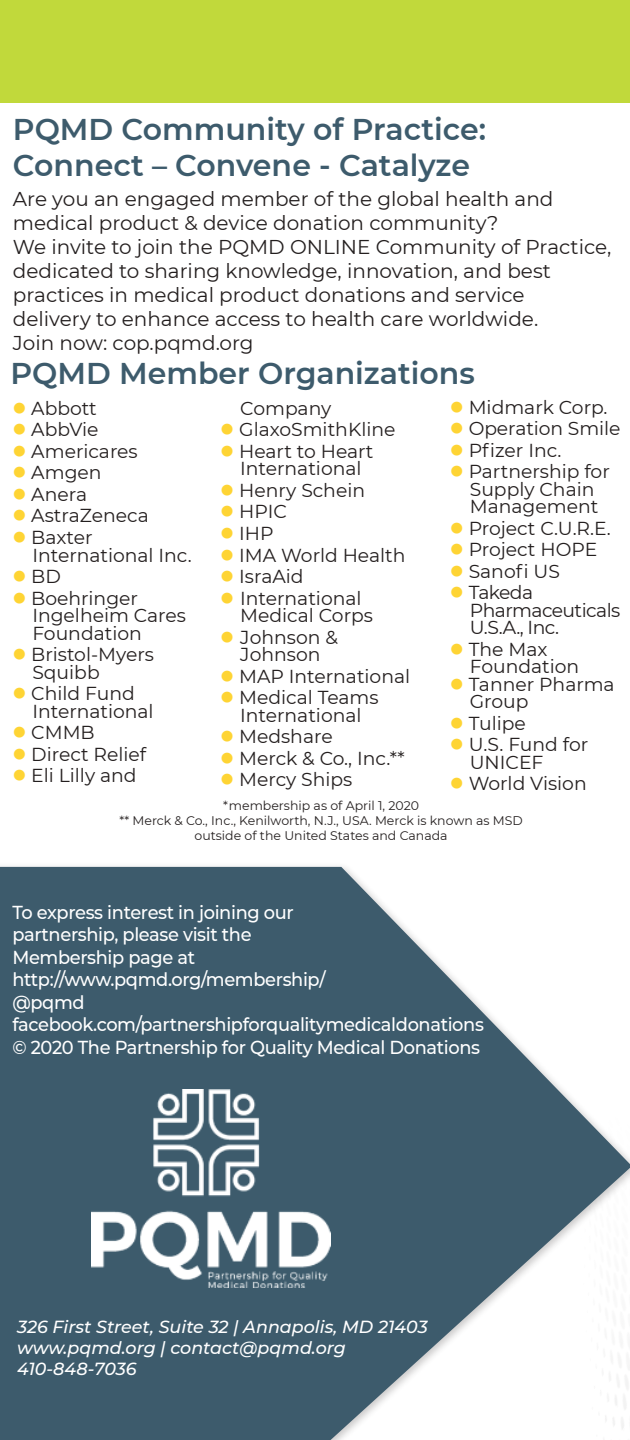
<style>
.page{position:relative;width:630px;height:1440px;background:#fff}
.page>*{position:absolute;margin:0;border:0;box-sizing:border-box;transform-origin:0 0}
.t1{font:600 30px/36px "Montserrat";color:#3d5b6c}
.t2{font:20px/24px "Montserrat";color:#241f1f}
.t3{font:18.75px/17.5px "Montserrat";color:#241f1f}
.t4{font:500 18.75px/22.5px "Montserrat";letter-spacing:-.02em;color:#fff;scale:.95 1}
.t5{font:18.75px/17.5px "Montserrat";letter-spacing:-.03em;color:#241f1f}
.t6{font:italic 500 17.5px/21px "Montserrat";color:#fff}
.t7{font:12.5px/15px "Montserrat";color:#241f1f;text-align:center}
.s1{color:#fed434}
</style>
<div class="page">
<svg style="left:0;top:867px;width:630px;height:573px;fill:#3d5b6c"></svg>
<div style="left:0;top:0;width:630px;height:102px;background:#c1d93b"></div>
<img style="left:91px;top:1090px;width:240px;height:198px">
<h1 class="t1" style="left:13px;top:110px;width:475px">PQMD Community of Practice:<br>Connect – Convene - Catalyze</h1>
<p class="t2" style="left:13px;top:186px;width:600px">Are you an engaged member of the global health and medical product &amp; device donation community?<br>We invite to join the PQMD ONLINE Community of Practice, dedicated to sharing knowledge, innovation, and best practices in medical product donations and service<br>delivery to enhance access to health care worldwide.<br>Join now: cop.pqmd.org</p>
<h1 class="t1" style="left:10px;top:354px;width:466px">PQMD Member Organizations</h1>
<p class="t3" style="left:240px;top:399px;width:93px">Company</p>
<p class="t3" style="left:220px;top:420px;width:177px"><span class="s1">●</span> GlaxoSmithKline</p>
<p class="t3" style="left:220px;top:442px;width:155px;text-align:center"><span class="s1">●</span> Heart to Heart<br>International</p>
<p class="t3" style="left:220px;top:481px;width:146px"><span class="s1">●</span> Henry Schein</p>
<p class="t3" style="left:220px;top:502px;width:68px"><span class="s1">●</span> HPIC</p>
<p class="t3" style="left:220px;top:524px;width:55px"><span class="s1">●</span> IHP</p>
<p class="t3" style="left:220px;top:545px;width:187px"><span class="s1">●</span> IMA World Health</p>
<p class="t3" style="left:220px;top:567px;width:85px"><span class="s1">●</span> IsraAid</p>
<p class="t3" style="left:240px;top:589px;width:134px;text-indent:-20px"><span class="s1">●</span> International<br>Medical Corps</p>
<p class="t3" style="left:220px;top:628px;width:119px;text-align:center"><span class="s1">●</span> Johnson &amp;<br>Johnson</p>
<p class="t3" style="left:220px;top:667px;width:191px"><span class="s1">●</span> MAP International</p>
<p class="t3" style="left:220px;top:688px;width:160px;text-align:center"><span class="s1">●</span> Medical Teams<br>International</p>
<p class="t3" style="left:220px;top:727px;width:114px"><span class="s1">●</span> Medshare</p>
<p class="t3" style="left:220px;top:749px;width:186px"><span class="s1">●</span> Merck &amp; Co., Inc.**</p>
<p class="t3" style="left:220px;top:770px;width:134px"><span class="s1">●</span> Mercy Ships</p>
<p class="t3" style="left:450px;top:397px;width:159px"><span class="s1">●</span> Midmark Corp.</p>
<p class="t3" style="left:450px;top:419px;width:172px"><span class="s1">●</span> Operation Smile</p>
<p class="t3" style="left:450px;top:441px;width:113px"><span class="s1">●</span> Pfizer Inc.</p>
<p class="t3" style="left:450px;top:462px;width:162px;text-align:center"><span class="s1">●</span> Partnership for<br>Supply Chain<br>Management</p>
<p class="t3" style="left:450px;top:519px;width:163px"><span class="s1">●</span> Project C.U.R.E.</p>
<p class="t3" style="left:450px;top:540px;width:149px"><span class="s1">●</span> Project HOPE</p>
<p class="t3" style="left:450px;top:562px;width:112px"><span class="s1">●</span> Sanofi US</p>
<p class="t5" style="left:470px;top:583px;width:152px;text-indent:-20px"><span class="s1">●</span> Takeda<br>Pharmaceuticals<br>U.S.A., Inc.</p>
<p class="t3" style="left:470px;top:640px;width:111px;text-indent:-20px"><span class="s1">●</span> The Max<br>Foundation</p>
<p class="t3" style="left:470px;top:675px;width:146px;text-indent:-20px"><span class="s1">●</span> Tanner Pharma<br>Group</p>
<p class="t3" style="left:450px;top:714px;width:78px"><span class="s1">●</span> Tulipe</p>
<p class="t3" style="left:470px;top:735px;width:120px;text-indent:-20px"><span class="s1">●</span> U.S. Fund for<br>UNICEF</p>
<p class="t3" style="left:450px;top:774px;width:138px"><span class="s1">●</span> World Vision</p>
<p class="t3" style="left:12px;top:399px;width:86px"><span class="s1">●</span> Abbott</p>
<p class="t3" style="left:12px;top:420px;width:88px"><span class="s1">●</span> AbbVie</p>
<p class="t3" style="left:12px;top:442px;width:127px"><span class="s1">●</span> Americares</p>
<p class="t3" style="left:12px;top:463px;width:91px"><span class="s1">●</span> Amgen</p>
<p class="t3" style="left:12px;top:485px;width:76px"><span class="s1">●</span> Anera</p>
<p class="t3" style="left:12px;top:506px;width:138px"><span class="s1">●</span> AstraZeneca</p>
<p class="t3" style="left:32px;top:528px;width:161px;text-indent:-20px"><span class="s1">●</span> Baxter<br>International Inc.</p>
<p class="t3" style="left:12px;top:567px;width:50px"><span class="s1">●</span> BD</p>
<p class="t3" style="left:32px;top:589px;width:155px;text-indent:-20px"><span class="s1">●</span> Boehringer<br>Ingelheim Cares<br>Foundation</p>
<p class="t3" style="left:32px;top:645px;width:123px;text-indent:-20px"><span class="s1">●</span> Bristol-Myers<br>Squibb</p>
<p class="t3" style="left:32px;top:684px;width:123px;text-indent:-20px"><span class="s1">●</span> Child Fund<br>International</p>
<p class="t3" style="left:12px;top:723px;width:84px"><span class="s1">●</span> CMMB</p>
<p class="t3" style="left:12px;top:745px;width:135px"><span class="s1">●</span> Direct Relief</p>
<p class="t3" style="left:12px;top:766px;width:126px"><span class="s1">●</span> Eli Lilly and</p>
<p class="t7" style="left:119px;top:798px;width:405px">*membership as of April 1, 2020<br>** Merck &amp; Co., Inc., Kenilworth, N.J., USA. Merck is known as MSD outside of the United States and Canada</p>
<p class="t4" style="left:12px;top:900px;width:498px">To express interest in joining our<br>partnership, please visit the<br>Membership page at http://www.pqmd.org/membership/<br>@pqmd facebook.com/partnershipforqualitymedicaldonations © 2020 The Partnership for Quality Medical Donations</p>
<p class="t6" style="left:17px;top:1316px;width:412px">326 First Street, Suite 32 | Annapolis, MD 21403 www.pqmd.org | contact@pqmd.org<br>410-848-7036</p>
</div>
